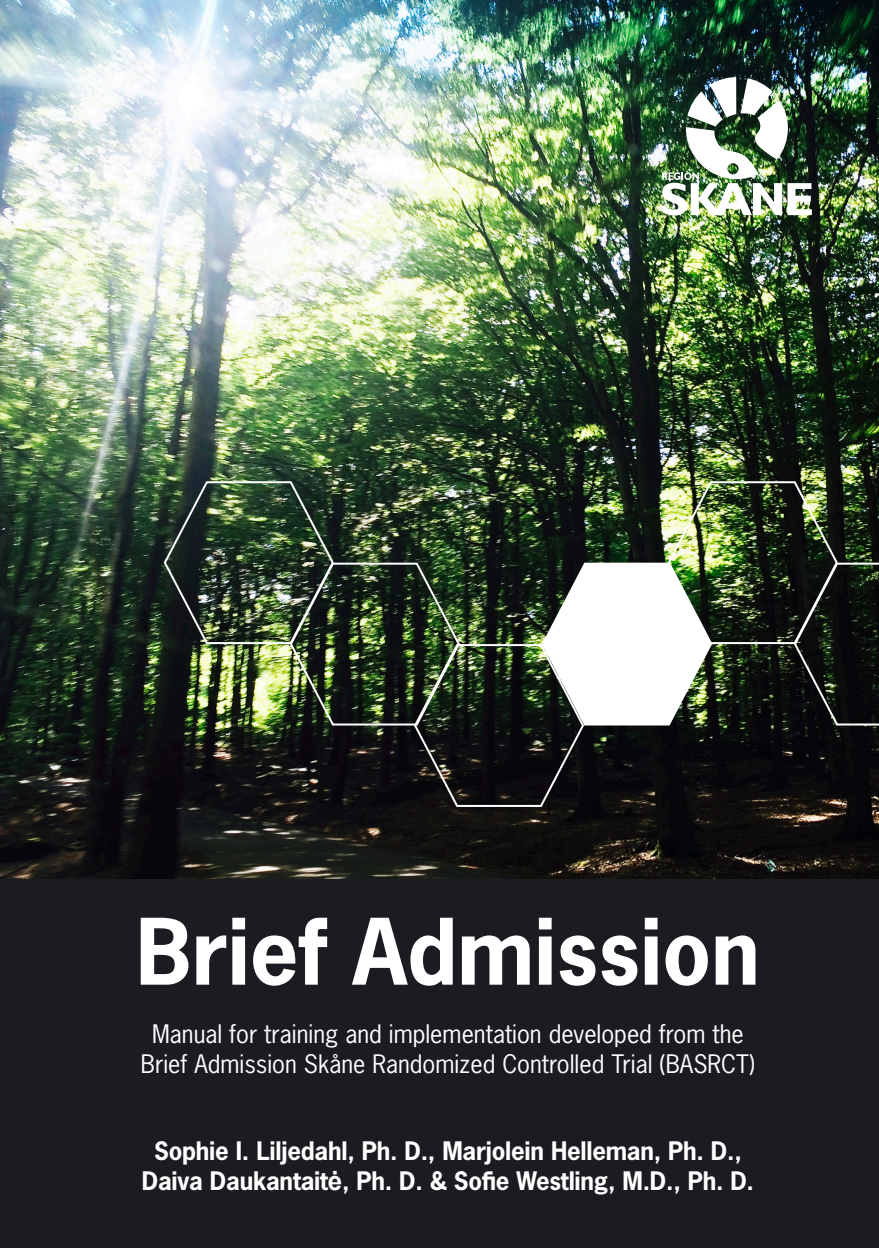
<style>
.page{position:relative;width:879px;height:1248px;background:#fff}
.page>*{position:absolute;margin:0;border:0;box-sizing:border-box;transform-origin:0 0}
.t1{font:700 86px "News Gothic LT";color:#fff}
.t2{font:24px/30px "News Gothic LT";color:#fff;text-align:center}
.t3{font:700 24px/30px "News Gothic LT";letter-spacing:-.01em;color:#fff;text-align:center}
.s1{font-family:"Arial";font-size:26px}
</style>
<div class="page">
<img style="left:0;top:0;width:879px;height:879px">
<div style="left:0;top:879px;width:879px;height:368px;background:#1a1c21"></div>
<img style="left:662px;top:77px;width:150px;height:138px">
<img style="left:163px;top:479px;width:716px;height:328px">
<p class="t1" style="left:136px;top:895px;width:625px">Brief Admission</p>
<p class="t2" style="left:141px;top:1018px;width:616px">Manual for training and implementation developed from the<br>Brief Admission Skåne Randomized Controlled Trial (BASRCT)</p>
<p class="t3" style="left:142px;top:1135px;width:614px">Sophie I. Liljedahl, Ph. D., Marjolein Helleman, Ph. D.,<br>Daiva Daukantait<span class="s1">ė</span>, Ph. D. &amp; Sofie Westling, M.D., Ph. D.</p>
</div>
